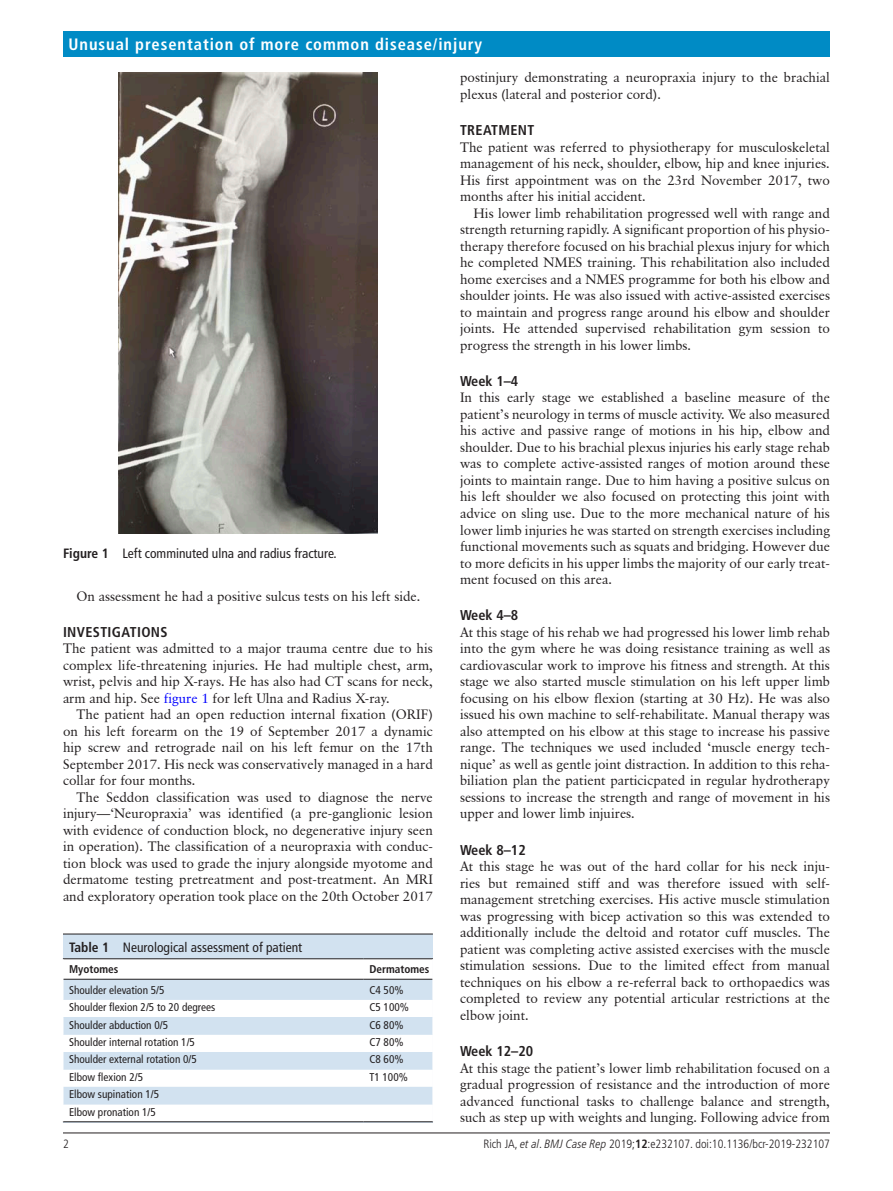
<style>
.page{position:relative;width:893px;height:1191px;background:#fff}
.page>*{position:absolute;margin:0;border:0;box-sizing:border-box;transform-origin:0 0}
.t1{font:700 condensed 16.5px "Frutiger LT Pro";letter-spacing:.055em;color:#fff}
.t2{font:700 condensed 14.25px "Frutiger LT Pro";color:#231f20}
.t3{font:700 condensed 14.25px "Frutiger LT Pro";letter-spacing:.025em;color:#231f20}
.t4{font:13.5px/16.5px "Classical Garamond BT";color:#231f20;text-align:justify}
.t5{font:condensed 13.5px "Frutiger LT Pro";color:#231f20}
.t6{font:300 condensed 12px "Frutiger LT Pro";color:#231f20}
.t7{font:condensed 11.25px/17.4px "Frutiger LT Pro";color:#231f20}
.t8{font:700 condensed 11.25px "Frutiger LT Pro";color:#231f20}
.s1{font-weight:700}
.s2{color:#00f}
.s3{font-style:italic}
</style>
<div class="page">
<hr style="left:63px;top:1132px;width:767px;height:1px;background:#231f20">
<div style="left:63px;top:31px;width:767px;height:25px;background:#008bc5"></div>
<img style="left:118px;top:72px;width:259px;height:462px">
<div style="left:63px;top:934px;width:370px;height:188px;background:#d2e2f0"></div>
<hr style="left:63px;top:933px;width:370px;height:1px;background:#231f20">
<div style="left:64px;top:959px;width:369px;height:162px;background:#fff"></div>
<svg style="left:64px;top:979px;width:369px;height:125px"></svg>
<hr style="left:63px;top:958px;width:300px;height:1px;background:#231f20">
<hr style="left:63px;top:978px;width:300px;height:1px;background:#231f20">
<hr style="left:363px;top:958px;width:70px;height:1px;background:#231f20">
<hr style="left:363px;top:978px;width:70px;height:1px;background:#231f20">
<hr style="left:63px;top:1121px;width:300px;height:1px;background:#231f20">
<hr style="left:363px;top:1121px;width:70px;height:1px;background:#231f20">
<svg style="left:63px;top:959px;width:1px;height:162px"></svg>
<p class="t1" style="left:69px;top:34px;width:415px">Unusual presentation of more common disease/injury</p>
<p class="t5" style="left:63px;top:545px;width:275px"><span class="s1">Figure 1</span> Left comminuted ulna and radius fracture.</p>
<p class="t4" style="left:76px;top:588px;width:346px">On assessment he had a positive sulcus tests on his left side.</p>
<p class="t3" style="left:63px;top:623px;width:105px">Investigations</p>
<p class="t4" style="left:63px;top:640px;width:371px">The patient was admitted to a major trauma centre due to his complex life-threatening injuries. He had multiple chest, arm, wrist, pelvis and hip X-rays. He has also had CT scans for neck, arm and hip. See <span class="s2">figure 1</span> for left Ulna and Radius X-ray.</p>
<p class="t4" style="left:63px;top:706px;width:371px;text-indent:14px">The patient had an open reduction internal fixation (ORIF) on his left forearm on the 19 of September 2017 a dynamic hip screw and retrograde nail on his left femur on the 17th September 2017. His neck was conservatively managed in a hard collar for four months.</p>
<p class="t4" style="left:63px;top:788px;width:371px;text-indent:14px">The Seddon classification was used to diagnose the nerve injury—‘Neuropraxia’ was identified (a pre-ganglionic lesion with evidence of conduction block, no degenerative injury seen in operation). The classification of a neuropraxia with conduc&shy;tion block was used to grade the injury alongside myotome and dermatome testing pretreatment and post-treatment. An MRI and exploratory operation took place on the 20th October 2017</p>
<p class="t5" style="left:69px;top:940px;width:235px"><span class="s1">Table 1</span> Neurological assessment of patient</p>
<p class="t8" style="left:69px;top:962px;width:51px">Myotomes</p>
<p class="t8" style="left:369px;top:962px;width:62px">Dermatomes</p>
<p class="t7" style="left:69px;top:981px;width:97px">Shoulder elevation 5/5</p>
<p class="t7" style="left:369px;top:981px;width:36px">C4 50%</p>
<p class="t7" style="left:69px;top:998px;width:148px">Shoulder flexion 2/5 to 20 degrees</p>
<p class="t7" style="left:369px;top:998px;width:41px">C5 100%</p>
<p class="t7" style="left:69px;top:1016px;width:101px">Shoulder abduction 0/5</p>
<p class="t7" style="left:369px;top:1016px;width:36px">C6 80%</p>
<p class="t7" style="left:69px;top:1033px;width:127px">Shoulder internal rotation 1/5</p>
<p class="t7" style="left:369px;top:1033px;width:36px">C7 80%</p>
<p class="t7" style="left:69px;top:1051px;width:129px">Shoulder external rotation 0/5</p>
<p class="t7" style="left:369px;top:1051px;width:36px">C8 60%</p>
<p class="t7" style="left:69px;top:1068px;width:76px">Elbow flexion 2/5</p>
<p class="t7" style="left:369px;top:1068px;width:40px">T1 100%</p>
<p class="t7" style="left:69px;top:1085px;width:92px">Elbow supination 1/5<br>Elbow pronation 1/5</p>
<p class="t4" style="left:460px;top:69px;width:371px">postinjury demonstrating a neuropraxia injury to the brachial plexus (lateral and posterior cord).</p>
<p class="t2" style="left:460px;top:122px;width:33px">Treatm</p>
<p class="t2" style="left:510px;top:122px;width:24px">ent</p>
<p class="t4" style="left:460px;top:138px;width:371px">The patient was referred to physiotherapy for musculoskeletal management of his neck, shoulder, elbow, hip and knee injuries.<br>His first appointment was on the 23rd November 2017, two months after his initial accident.</p>
<p class="t4" style="left:460px;top:204px;width:371px;text-indent:14px">His lower limb rehabilitation progressed well with range and strength returning rapidly. A significant proportion of his physio&shy;therapy therefore focused on his brachial plexus injury for which he completed NMES training. This rehabilitation also included home exercises and a NMES programme for both his elbow and shoulder joints. He was also issued with active-assisted exercises to maintain and progress range around his elbow and shoulder joints. He attended supervised rehabilitation gym session to progress the strength in his lower limbs.</p>
<p class="t2" style="left:460px;top:372px;width:60px">Week 1–4</p>
<p class="t4" style="left:460px;top:389px;width:371px">In this early stage we established a baseline measure of the patient’s neurology in terms of muscle activity. We also measured his active and passive range of motions in his hip, elbow and shoulder. Due to his brachial plexus injuries his early stage rehab was to complete active-assisted ranges of motion around these joints to maintain range. Due to him having a positive sulcus on his left shoulder we also focused on protecting this joint with advice on sling use. Due to the more mechanical nature of his lower limb injuries he was started on strength exercises including functional movements such as squats and bridging. However due to more deficits in his upper limbs the majority of our early treat&shy;ment focused on this area.</p>
<p class="t2" style="left:460px;top:607px;width:60px">Week 4–8</p>
<p class="t4" style="left:460px;top:623px;width:371px">At this stage of his rehab we had progressed his lower limb rehab into the gym where he was doing resistance training as well as cardiovascular work to improve his fitness and strength. At this stage we also started muscle stimulation on his left upper limb focusing on his elbow flexion (starting at 30 Hz). He was also issued his own machine to self-rehabilitate. Manual therapy was also attempted on his elbow at this stage to increase his passive range. The techniques we used included ‘muscle energy tech&shy;nique’ as well as gentle joint distraction. In addition to this reha&shy;biliation plan the patient particicpated in regular hydrotherapy sessions to increase the strength and range of movement in his upper and lower limb injuires.</p>
<p class="t2" style="left:460px;top:841px;width:67px">Week 8–12</p>
<p class="t4" style="left:460px;top:858px;width:371px">At this stage he was out of the hard collar for his neck inju&shy;ries but remained stiff and was therefore issued with self&shy;management stretching exercises. His active muscle stimulation was progressing with bicep activation so this was extended to additionally include the deltoid and rotator cuff muscles. The patient was completing active assisted exercises with the muscle stimulation sessions. Due to the limited effect from manual techniques on his elbow a re-referral back to orthopaedics was completed to review any potential articular restrictions at the elbow joint.</p>
<p class="t2" style="left:460px;top:1042px;width:75px">Week 12–20</p>
<p class="t4" style="left:460px;top:1059px;width:371px">At this stage the patient’s lower limb rehabilitation focused on a gradual progression of resistance and the introduction of more advanced functional tasks to challenge balance and strength, such as step up with weights and lunging. Following advice from</p>
<p class="t6" style="left:63px;top:1136px;width:7px">2</p>
<p class="t6" style="left:483px;top:1136px;width:348px">Rich JA, <span class="s3">et al</span>. <span class="s3">BMJ Case Rep</span> 2019;<span class="s1">12</span>:e232107. doi:10.1136/bcr-2019-232107</p>
</div>
